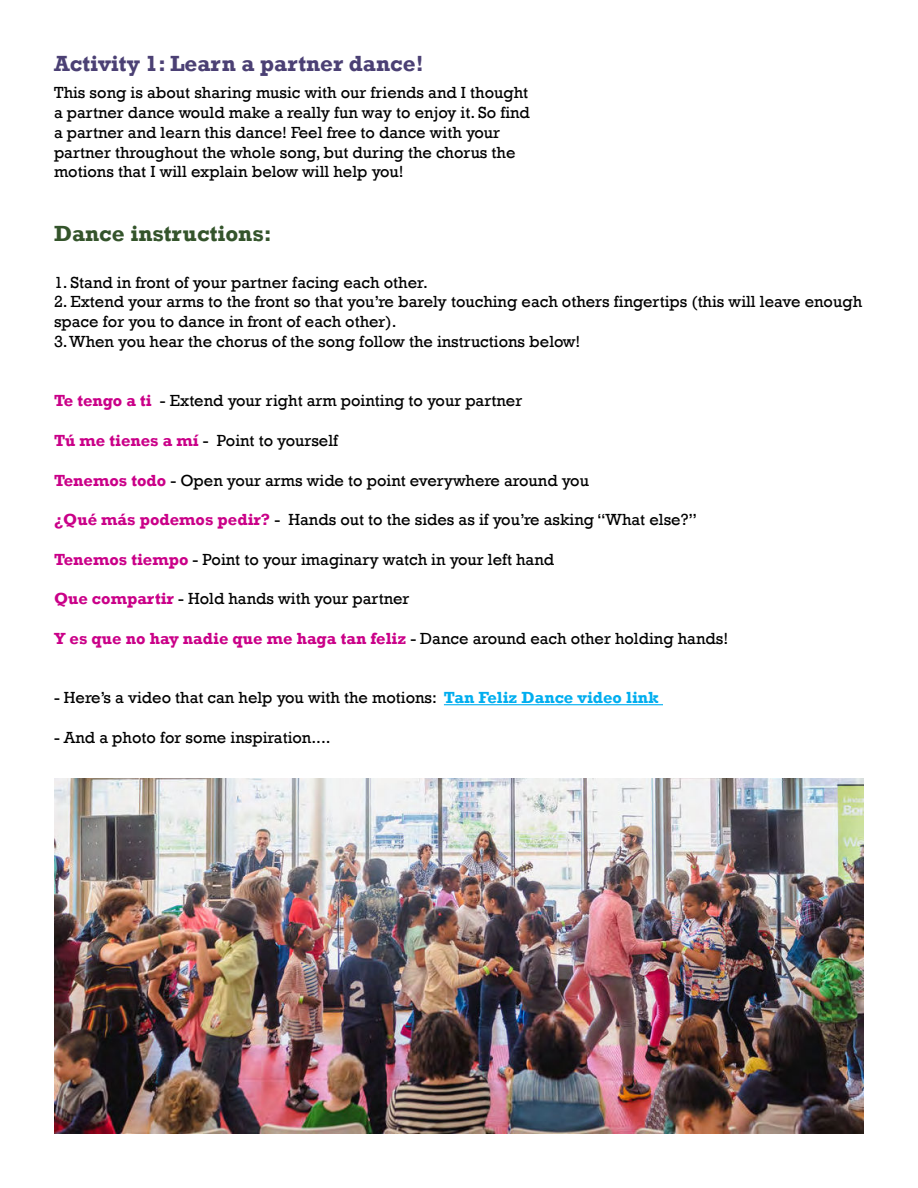
<style>
.page{position:relative;width:918px;height:1188px;background:#fff}
.page>*{position:absolute;margin:0;border:0;box-sizing:border-box;transform-origin:0 0}
.t1{font:700 22.5px "Rockwell";color:#4b4074}
.t2{font:700 22.5px "Rockwell";color:#34542b}
.t3{font:16.5px/19.8px "Rockwell";color:#000}
.s1{font-weight:700;color:#ca0088}
.s2{font-weight:700;color:#00aeef}
</style>
<div class="page">
<hr style="left:444px;top:704px;width:219px;height:1px;background:#00aeef">
<img style="left:54px;top:779px;width:810px;height:355px">
<h1 class="t1" style="left:54px;top:55px;width:371px">Activity 1: Learn a partner dance!</h1>
<p class="t3" style="left:54px;top:84px;width:477px">This song is about sharing music with our friends and I thought a partner dance would make a really fun way to enjoy it. So find a partner and learn this dance! Feel free to dance with your partner throughout the whole song, but during the chorus the motions that I will explain below will help you!</p>
<h1 class="t2" style="left:54px;top:225px;width:219px">Dance instructions:</h1>
<p class="t3" style="left:54px;top:274px;width:375px">1. Stand in front of your partner facing each other.</p>
<p class="t3" style="left:54px;top:294px;width:810px">2. Extend your arms to the front so that you’re barely touching each others fingertips (this will leave enough space for you to dance in front of each other).</p>
<p class="t3" style="left:54px;top:333px;width:528px">3. When you hear the chorus of the song follow the instructions below!</p>
<p class="t3" style="left:54px;top:393px;width:470px"><span class="s1">Te tengo a ti</span> - Extend your right arm pointing to your partner</p>
<p class="t3" style="left:54px;top:432px;width:286px"><span class="s1">Tú me tienes a mí</span> - Point to yourself</p>
<p class="t3" style="left:54px;top:472px;width:537px"><span class="s1">Tenemos todo</span> - Open your arms wide to point everywhere around you</p>
<p class="t3" style="left:54px;top:511px;width:645px"><span class="s1">¿Qué más podemos pedir?</span> - Hands out to the sides as if you’re asking “What else?”</p>
<p class="t3" style="left:54px;top:551px;width:502px"><span class="s1">Tenemos tiempo</span> - Point to your imaginary watch in your left hand</p>
<p class="t3" style="left:54px;top:591px;width:357px"><span class="s1">Que compartir</span> - Hold hands with your partner</p>
<p class="t3" style="left:54px;top:630px;width:676px"><span class="s1">Y es que no hay nadie que me haga tan feliz</span> - Dance around each other holding hands!</p>
<p class="t3" style="left:54px;top:690px;width:606px">- Here’s a video that can help you with the motions: <span class="s2">Tan Feliz Dance video link</span></p>
<p class="t3" style="left:54px;top:729px;width:278px">- And a photo for some inspiration....</p>
</div>
